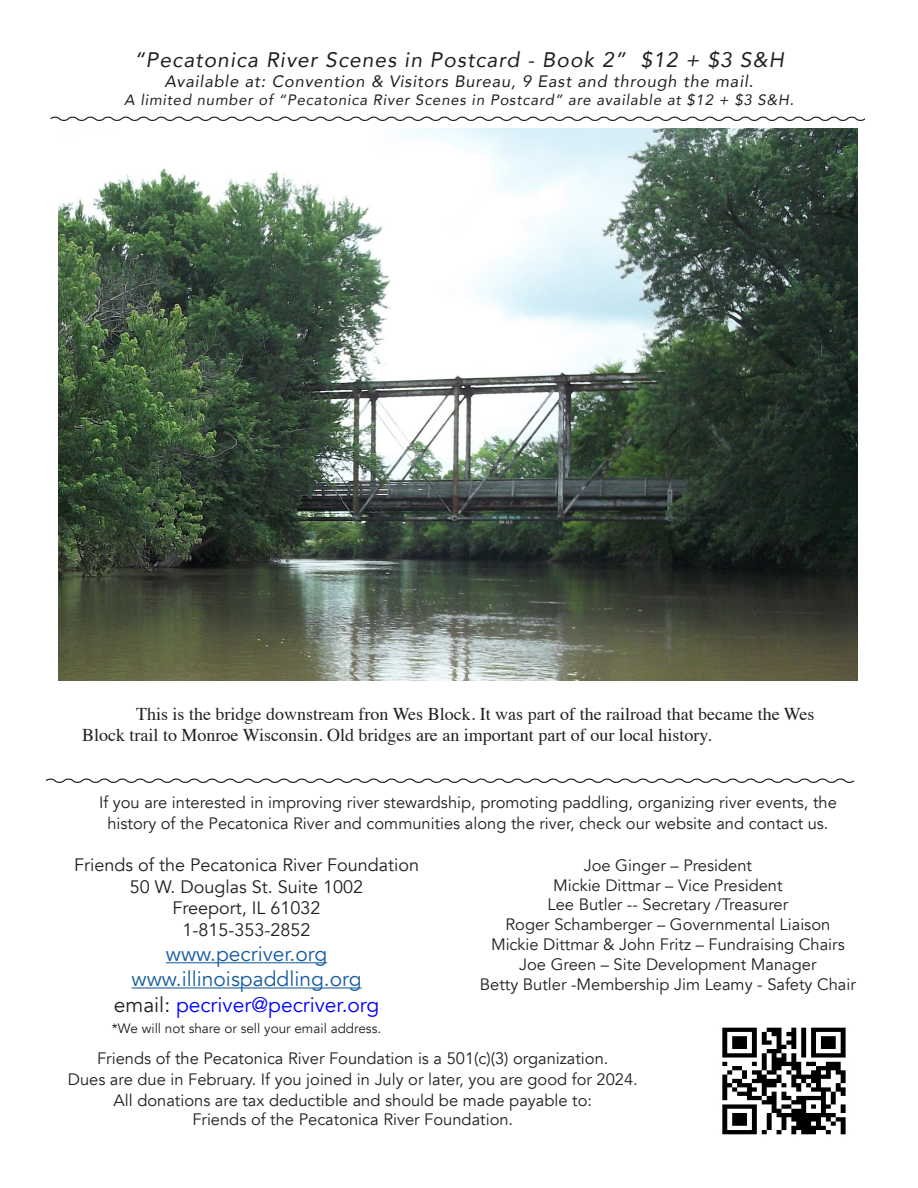
<style>
.page{position:relative;width:918px;height:1188px;background:#fff}
.page>*{position:absolute;margin:0;border:0;box-sizing:border-box;transform-origin:0 0}
.t1{font:21px/25.2px "Avenir";color:#175d9e;text-align:center}
.t2{font:italic 21px "Avenir";letter-spacing:.05em;color:#231f20}
.t3{font:18px/21.6px "Times";color:#231f20}
.t4{font:18px/21.6px "Avenir";color:#231f20;text-align:center}
.t5{font:16.5px/19.8px "Avenir";color:#231f20;text-align:center}
.t6{font:italic 16.5px "Avenir";letter-spacing:.05em;color:#231f20}
.t7{font:italic 15px "Avenir";letter-spacing:.05em;color:#231f20}
.t8{font:13.5px "Avenir";color:#231f20}
.s1{color:#231f20}
.s2{color:#00f}
</style>
<div class="page">
<svg style="left:50px;top:116px;width:816px;height:5px"></svg>
<svg style="left:45px;top:778px;width:810px;height:5px"></svg>
<hr style="left:166px;top:962px;width:161px;height:1px;background:#175d9e">
<hr style="left:132px;top:987px;width:230px;height:1px;background:#175d9e">
<img style="left:722px;top:1027px;width:124px;height:108px">
<img style="left:58px;top:129px;width:800px;height:551px">
<p class="t2" style="left:134px;top:47px;width:651px">“Pecatonica River Scenes in Postcard - Book 2” $12 + $3 S&amp;H</p>
<p class="t6" style="left:164px;top:71px;width:591px">Available at: Convention &amp; Visitors Bureau, 9 East and through the mail.</p>
<p class="t7" style="left:124px;top:91px;width:671px">A limited number of “Pecatonica River Scenes in Postcard” are available at $12 + $3 S&amp;H.</p>
<p class="t3" style="left:82px;top:701px;width:734px;text-indent:54px">This is the bridge downstream fron Wes Block. It was part of the railroad that became the Wes<br>Block trail to Monroe Wisconsin. Old bridges are an important part of our local history.</p>
<p class="t5" style="left:99px;top:792px;width:739px;line-height:21px">If you are interested in improving river stewardship, promoting paddling, organizing river events, the history of the Pecatonica River and communities along the river, check our website and contact us.</p>
<p class="t4" style="left:74px;top:855px;width:347px">Friends of the Pecatonica River Foundation</p>
<p class="t4" style="left:130px;top:876px;width:235px">50 W. Douglas St. Suite 1002<br>Freeport, IL 61032<br>1-815-353-2852</p>
<p class="t1" style="left:166px;top:942px;width:163px">www.pecriver.org</p>
<p class="t1" style="left:114px;top:967px;width:267px">www.illinoispaddling.org <span class="s1">email:</span> <span class="s2">pecriver@pecriver.org</span></p>
<p class="t8" style="left:112px;top:1021px;width:271px">*We will not share or sell your email address.</p>
<p class="t5" style="left:97px;top:1048px;width:513px">Friends of the Pecatonica River Foundation is a 501(c)(3) organization.</p>
<p class="t5" style="left:68px;top:1069px;width:572px">Dues are due in February. If you joined in July or later, you are good for 2024.</p>
<p class="t5" style="left:114px;top:1090px;width:480px">All donations are tax deductible and should be made payable to:<br>Friends of the Pecatonica River Foundation.</p>
<p class="t5" style="left:553px;top:856px;width:231px">Joe Ginger – President<br>Mickie Dittmar – Vice President</p>
<p class="t5" style="left:548px;top:895px;width:242px">Lee Butler -- Secretary /Treasurer</p>
<p class="t5" style="left:505px;top:915px;width:326px">Roger Schamberger – Governmental Liaison</p>
<p class="t5" style="left:491px;top:935px;width:355px">Mickie Dittmar &amp; John Fritz – Fundraising Chairs</p>
<p class="t5" style="left:519px;top:955px;width:299px">Joe Green – Site Development Manager</p>
<p class="t5" style="left:480px;top:974px;width:378px">Betty Butler -Membership Jim Leamy - Safety Chair</p>
</div>
